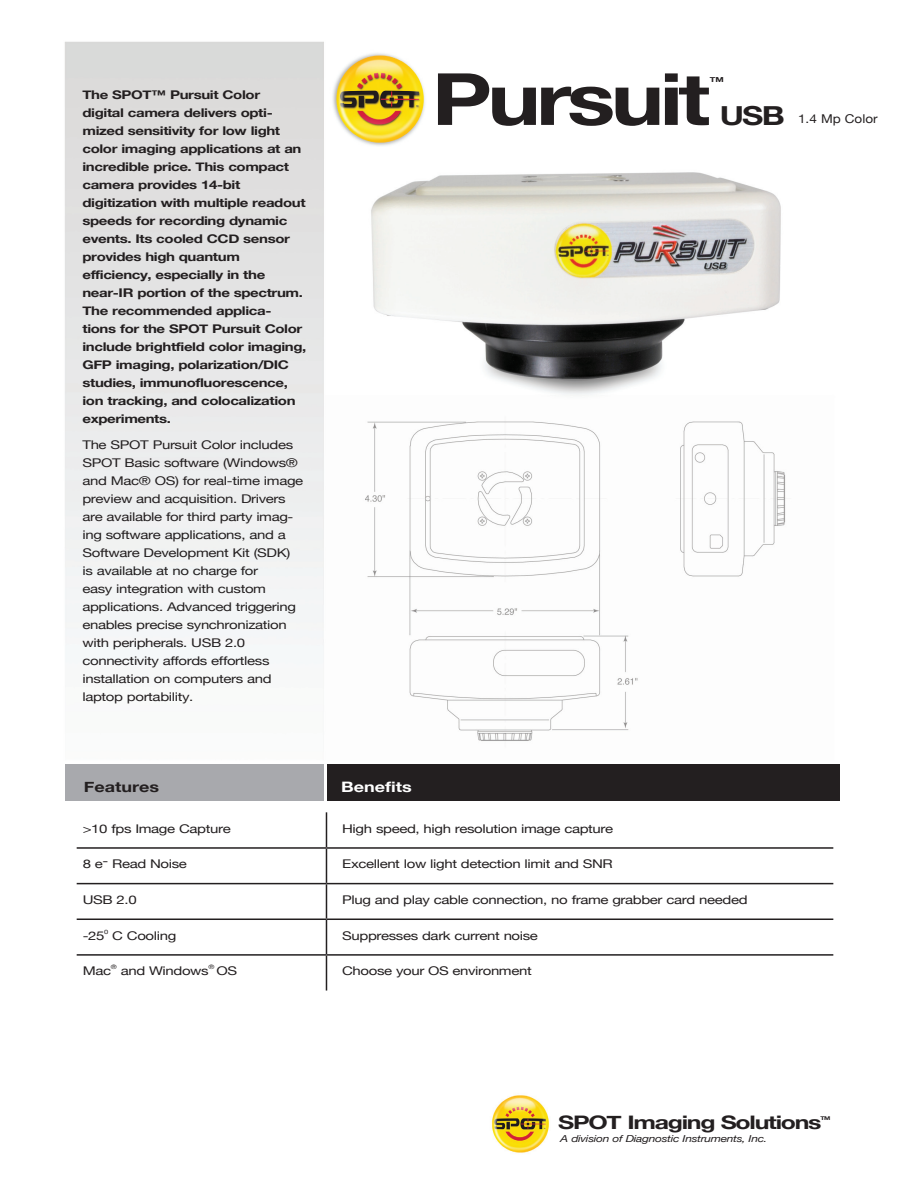
<style>
.page{position:relative;width:918px;height:1188px;background:#fff}
.page>*{position:absolute;margin:0;border:0;box-sizing:border-box;transform-origin:0 0}
.t1{font:700 72.15px "Helvetica Neue";letter-spacing:-.05em;color:#231f20;scale:1.25 1}
.t2{font:700 26.25px "Helvetica Neue";color:#231f20;scale:1.25 1}
.t3{font:700 18.6px "Helvetica Neue";letter-spacing:-.05em;color:#231f20;scale:1.33 1}
.t4{font:700 16.8px "Helvetica Neue";letter-spacing:-.05em;color:#231f20;scale:1.43 1}
.t5{font:700 14.4px "Helvetica Neue";color:#231f20;scale:1.25 1}
.t6{font:700 14.4px "Helvetica Neue";color:#fff;scale:1.25 1}
.t7{font:12.15px "Helvetica Neue";color:#231f20;scale:1.11 1}
.t8{font:12px/18px "Helvetica Neue";letter-spacing:-.025em;color:#231f20;scale:1.25 1}
.t9{font:700 12px/18px "Helvetica Neue";letter-spacing:-.025em;color:#231f20;scale:1.25 1}
.t10{font:italic 9.6px "Helvetica Neue";letter-spacing:-.025em;color:#231f20;scale:1.25 1}
.t11{font:700 7.2px "Helvetica Neue";color:#231f20;scale:1.43 1}
.t12{font:700 6.9px "Helvetica Neue";color:#231f20;scale:1.33 1}
.t13{font:6px "Helvetica Neue";color:#231f20;scale:1.25 1}
.t14{font:700 5.25px "Helvetica Neue";color:#231f20;scale:1.33 1}
</style>
<div class="page">
<img style="left:65px;top:41px;width:775px;height:950px">
<div style="left:66px;top:764px;width:258px;height:36px;background:#a8a9ad"></div>
<div style="left:327px;top:764px;width:513px;height:36px;background:#231f20"></div>
<img style="left:329px;top:49px;width:103px;height:98px">
<hr style="left:326px;top:812px;width:1px;height:35px;background:#231f20">
<hr style="left:77px;top:847px;width:249px;height:2px;background:#231f20">
<hr style="left:326px;top:847px;width:507px;height:2px;background:#231f20">
<hr style="left:326px;top:849px;width:1px;height:34px;background:#231f20">
<hr style="left:77px;top:883px;width:249px;height:1px;background:#231f20">
<hr style="left:326px;top:883px;width:507px;height:1px;background:#231f20">
<hr style="left:326px;top:884px;width:1px;height:35px;background:#231f20">
<hr style="left:77px;top:919px;width:249px;height:1px;background:#231f20">
<hr style="left:326px;top:919px;width:507px;height:1px;background:#231f20">
<hr style="left:326px;top:920px;width:1px;height:34px;background:#231f20">
<hr style="left:77px;top:954px;width:249px;height:2px;background:#231f20">
<hr style="left:326px;top:954px;width:507px;height:2px;background:#231f20">
<hr style="left:326px;top:956px;width:1px;height:35px;background:#231f20">
<img style="left:492px;top:1095px;width:57px;height:58px">
<p class="t9" style="left:82px;top:85px;width:181px">The SPOT™ Pursuit Color<br>digital camera delivers opti&shy;mized sensitivity for low light color imaging applications at an incredible price. This compact camera provides 14-bit digitization with multiple readout speeds for recording dynamic events. Its cooled CCD sensor provides high quantum efficiency, especially in the near-IR portion of the spectrum.<br>The recommended applica&shy;tions for the SPOT Pursuit Color include brightfield color imaging,<br>GFP imaging, polarization/DIC studies, immunofluorescence, ion tracking, and colocalization experiments.</p>
<p class="t8" style="left:82px;top:435px;width:178px">The SPOT Pursuit Color includes<br>SPOT Basic software (Windows® and Mac® OS) for real-time image preview and acquisition. Drivers are available for third party imag&shy;ing software applications, and a<br>Software Development Kit (SDK) is available at no charge for<br>easy integration with custom applications. Advanced triggering enables precise synchronization with peripherals. USB 2.0 connectivity affords effortless installation on computers and laptop portability.</p>
<h1 class="t1" style="left:432px;top:34px;width:224px">Pursuit</h1>
<p class="t12" style="left:710px;top:74px;width:12px">TM</p>
<h2 class="t2" style="left:720px;top:92px;width:54px">USB</h2>
<p class="t7" style="left:798px;top:108px;width:73px">1.4 Mp Color</p>
<p class="t5" style="left:84px;top:774px;width:62px">Features</p>
<p class="t6" style="left:341px;top:774px;width:58px">Benefits</p>
<p class="t8" style="left:83px;top:819px;width:120px">&gt;10 fps Image Capture</p>
<p class="t8" style="left:342px;top:819px;width:218px">High speed, high resolution image capture</p>
<p class="t8" style="left:83px;top:854px;width:85px">8 e- Read Noise</p>
<p class="t8" style="left:342px;top:854px;width:218px">Excellent low light detection limit and SNR</p>
<p class="t8" style="left:83px;top:890px;width:45px">USB 2.0</p>
<p class="t8" style="left:342px;top:890px;width:326px">Plug and play cable connection, no frame grabber card needed</p>
<p class="t8" style="left:83px;top:925px;width:19px">-25</p>
<p class="t13" style="left:104px;top:926px;width:5px">0</p>
<p class="t8" style="left:112px;top:925px;width:53px">C Cooling</p>
<p class="t8" style="left:342px;top:925px;width:158px">Suppresses dark current noise</p>
<p class="t8" style="left:83px;top:961px;width:24px">Mac</p>
<p class="t13" style="left:111px;top:962px;width:6px">®</p>
<p class="t8" style="left:121px;top:961px;width:72px">and Windows</p>
<p class="t13" style="left:208px;top:962px;width:6px">®</p>
<p class="t8" style="left:216px;top:961px;width:18px">OS</p>
<p class="t8" style="left:342px;top:961px;width:153px">Choose your OS environment</p>
<h3 class="t3" style="left:558px;top:1106px;width:200px">SPOT Imaging Solutions</h3>
<p class="t14" style="left:820px;top:1113px;width:9px">TM</p>
<p class="t10" style="left:560px;top:1130px;width:167px">A division of Diagnostic Instruments, Inc.</p>
<h3 class="t4" style="left:579px;top:1115px;width:44px">SPOT</h3>
<p class="t11" style="left:642px;top:1118px;width:12px">TM</p>
<h3 class="t4" style="left:659px;top:1115px;width:132px">Imaging Solutions</h3>
</div>
